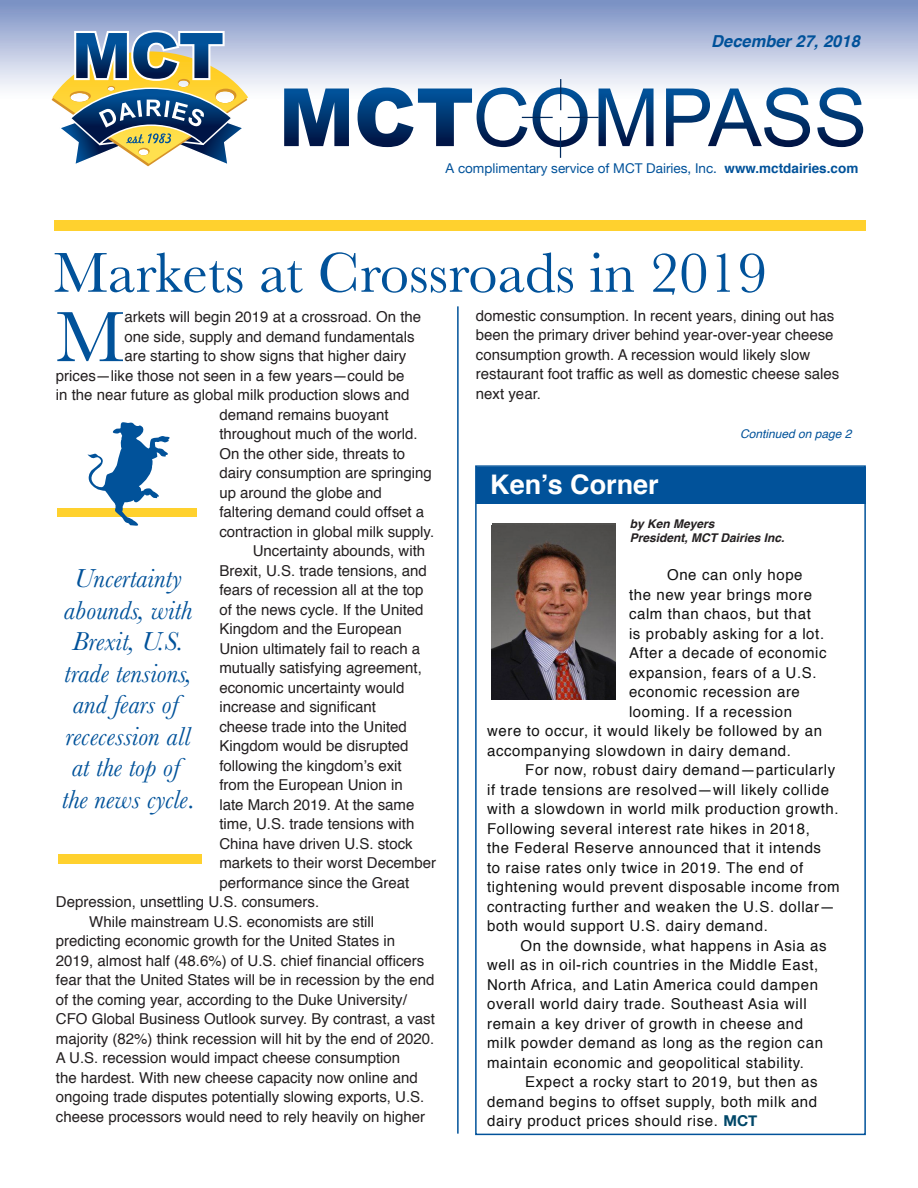
<style>
.page{position:relative;width:918px;height:1188px;background:#fff}
.page>*{position:absolute;margin:0;border:0;box-sizing:border-box;transform-origin:0 0}
.t1{font:73.95px "Baskerville";color:#01529a}
.t2{font:58.5px "Baskerville";color:#01529a}
.main_body{font:italic 27px/31.5px "Baskerville";color:#01529a;text-align:center}
.main_body-2{font:700 27px "Helvetica";color:#fff}
.t3{font:italic 700 16.5px "Helvetica";color:#01529a}
.t4{font:15px/19.5px "Helvetica";color:#231f20}
.t5{font:15px/19.5px "Helvetica";letter-spacing:.04em;color:#111}
.t6{font:13.5px "Helvetica Neue";color:#01529a}
.t7{font:italic 700 12px "Helvetica";color:#231f20}
.t8{font:italic 12px "Helvetica";color:#01529a}
.s1{font-family:"Helvetica";font-weight:700}
.s2{font-family:"Helvetica Neue";font-weight:700;color:#004768}
.s3{font-style:normal}
</style>
<div class="page">
<div style="left:477px;top:467px;width:389px;height:37px;background:#01529a"></div>
<div style="left:475px;top:465px;width:391px;height:670px;border:2px solid #01529a"></div>
<div style="left:57px;top:508px;width:139px;height:9px;background:#ffd12e"></div>
<svg style="left:87px;top:422px;width:83px;height:104px"></svg>
<div style="left:0;top:0;width:918px;height:104px;background:linear-gradient(to bottom,#7a90c3,#fff)"></div>
<svg style="left:52px;top:11px;width:196px;height:155px"></svg>
<svg style="left:284px;top:89px;width:65px;height:57px"></svg>
<svg style="left:358px;top:88px;width:169px;height:59px"></svg>
<svg style="left:533px;top:87px;width:55px;height:60px"></svg>
<svg style="left:599px;top:89px;width:55px;height:57px"></svg>
<svg style="left:666px;top:88px;width:144px;height:59px"></svg>
<svg style="left:817px;top:88px;width:46px;height:59px"></svg>
<hr style="left:560px;top:79px;width:1px;height:31px;background:#00295c">
<hr style="left:560px;top:127px;width:1px;height:31px;background:#00295c">
<hr style="left:522px;top:117px;width:31px;height:1px;background:#00295c">
<hr style="left:568px;top:117px;width:31px;height:1px;background:#00295c">
<div style="left:59px;top:855px;width:143px;height:9px;background:#ffd12e"></div>
<hr style="left:457px;top:306px;width:2px;height:828px;background:#01529a">
<div style="left:54px;top:220px;width:811px;height:10px;background:#ffd12e"></div>
<img style="left:491px;top:525px;width:124px;height:174px">
<p class="t3" style="left:711px;top:27px;width:150px">December 27, 2018</p>
<p class="t6" style="left:446px;top:158px;width:414px">A complimentary service of MCT Dairies, Inc. <span class="s1">www.mctdairies.com</span></p>
<p class="t2" style="left:54px;top:236px;width:715px">Markets at Crossroads in 2019</p>
<p class="t4" style="left:476px;top:306px;width:365px">domestic consumption. In recent years, dining out has been the primary driver behind year-over-year cheese consumption growth. A recession would likely slow restaurant foot traffic as well as domestic cheese sales next year.</p>
<p class="t1" style="left:56px;top:290px;width:70px">M</p>
<p class="t4" style="left:124px;top:308px;width:298px">arkets will begin 2019 at a crossroad. On the</p>
<p class="t4" style="left:124px;top:327px;width:292px">one side, supply and demand fundamentals</p>
<p class="t4" style="left:124px;top:347px;width:283px">are starting to show signs that higher dairy</p>
<p class="t4" style="left:56px;top:366px;width:350px">prices—like those not seen in a few years—could be</p>
<p class="t4" style="left:56px;top:386px;width:355px">in the near future as global milk production slows and</p>
<p class="t4" style="left:219px;top:405px;width:171px">demand remains buoyant</p>
<p class="t4" style="left:219px;top:425px;width:200px">throughout much of the world.</p>
<p class="t4" style="left:219px;top:444px;width:187px">On the other side, threats to</p>
<p class="t4" style="left:219px;top:464px;width:214px">dairy consumption are springing</p>
<p class="t4" style="left:219px;top:483px;width:164px">up around the globe and</p>
<p class="t4" style="left:219px;top:503px;width:206px">faltering demand could offset a</p>
<p class="t4" style="left:219px;top:522px;width:216px">contraction in global milk supply.</p>
<p class="t4" style="left:253px;top:542px;width:174px">Uncertainty abounds, with</p>
<p class="t4" style="left:219px;top:561px;width:209px">Brexit, U.S. trade tensions, and</p>
<p class="t4" style="left:219px;top:581px;width:206px">fears of recession all at the top</p>
<p class="t4" style="left:219px;top:600px;width:206px">of the news cycle. If the United</p>
<p class="t4" style="left:219px;top:620px;width:184px">Kingdom and the European</p>
<p class="t4" style="left:219px;top:639px;width:202px">Union ultimately fail to reach a</p>
<p class="t4" style="left:219px;top:659px;width:204px">mutually satisfying agreement,</p>
<p class="t4" style="left:219px;top:678px;width:187px">economic uncertainty would</p>
<p class="t4" style="left:219px;top:698px;width:158px">increase and significant</p>
<p class="t4" style="left:219px;top:717px;width:189px">cheese trade into the United</p>
<p class="t4" style="left:219px;top:737px;width:191px">Kingdom would be disrupted</p>
<p class="t4" style="left:219px;top:756px;width:184px">following the kingdom’s exit</p>
<p class="t4" style="left:219px;top:776px;width:185px">from the European Union in</p>
<p class="t4" style="left:219px;top:795px;width:197px">late March 2019. At the same</p>
<p class="t4" style="left:219px;top:815px;width:197px">time, U.S. trade tensions with</p>
<p class="t4" style="left:219px;top:834px;width:195px">China have driven U.S. stock</p>
<p class="t4" style="left:219px;top:854px;width:218px">markets to their worst December</p>
<p class="t4" style="left:219px;top:873px;width:192px">performance since the Great</p>
<p class="t4" style="left:56px;top:893px;width:265px">Depression, unsettling U.S. consumers.</p>
<p class="t4" style="left:56px;top:912px;width:381px;text-indent:33px">While mainstream U.S. economists are still predicting economic growth for the United States in 2019, almost half (48.6%) of U.S. chief financial officers fear that the United States will be in recession by the end of the coming year, according to the Duke University/ CFO Global Business Outlook survey. By contrast, a vast majority (82%) think recession will hit by the end of 2020.<br>A U.S. recession would impact cheese consumption<br>the hardest. With new cheese capacity now online and ongoing trade disputes potentially slowing exports, U.S. cheese processors would need to rely heavily on higher</p>
<p class="t8" style="left:740px;top:424px;width:113px">Continued on page 2</p>
<p class="main_body-2" style="left:490px;top:462px;width:170px">Ken’s Corner</p>
<p class="t7" style="left:630px;top:514px;width:86px">by Ken Meyers</p>
<p class="t7" style="left:630px;top:528px;width:156px">President, MCT Dairies Inc.</p>
<p class="t5" style="left:667px;top:566px;width:137px">One can only hope</p>
<p class="t5" style="left:629px;top:585px;width:185px">the new year brings more</p>
<p class="t5" style="left:629px;top:605px;width:183px">calm than chaos, but that</p>
<p class="t5" style="left:629px;top:624px;width:197px">is probably asking for a lot.</p>
<p class="t5" style="left:629px;top:644px;width:199px">After a decade of economic</p>
<p class="t5" style="left:629px;top:663px;width:189px">expansion, fears of a U.S.</p>
<p class="t5" style="left:629px;top:683px;width:172px">economic recession are</p>
<p class="t5" style="left:629px;top:702px;width:165px">looming. If a recession</p>
<p class="t5" style="left:487px;top:722px;width:337px">were to occur, it would likely be followed by an</p>
<p class="t5" style="left:487px;top:741px;width:305px">accompanying slowdown in dairy demand.</p>
<p class="t5" style="left:487px;top:761px;width:354px;text-indent:38px">For now, robust dairy demand—particularly if trade tensions are resolved—will likely collide with a slowdown in world milk production growth.<br>Following several interest rate hikes in 2018,<br>the Federal Reserve announced that it intends<br>to raise rates only twice in 2019. The end of tightening would prevent disposable income from contracting further and weaken the U.S. dollar— both would support U.S. dairy demand.</p>
<p class="t5" style="left:487px;top:936px;width:341px;text-indent:33px">On the downside, what happens in Asia as well as in oil-rich countries in the Middle East, North Africa, and Latin America could dampen overall world dairy trade. Southeast Asia will remain a key driver of growth in cheese and milk powder demand as long as the region can maintain economic and geopolitical stability.</p>
<p class="t5" style="left:487px;top:1073px;width:332px;text-align:justify;text-indent:38px">Expect a rocky start to 2019, but then as demand begins to offset supply, both milk and dairy product prices should rise. <span class="s2">MCT</span></p>
<p class="main_body" style="left:62px;top:563px;width:134px">Uncertainty abounds, with<br>Brexit, U.S. trade tensions, and fears of rececession all at the top of the news cycle<span class="s3">.</span></p>
</div>
